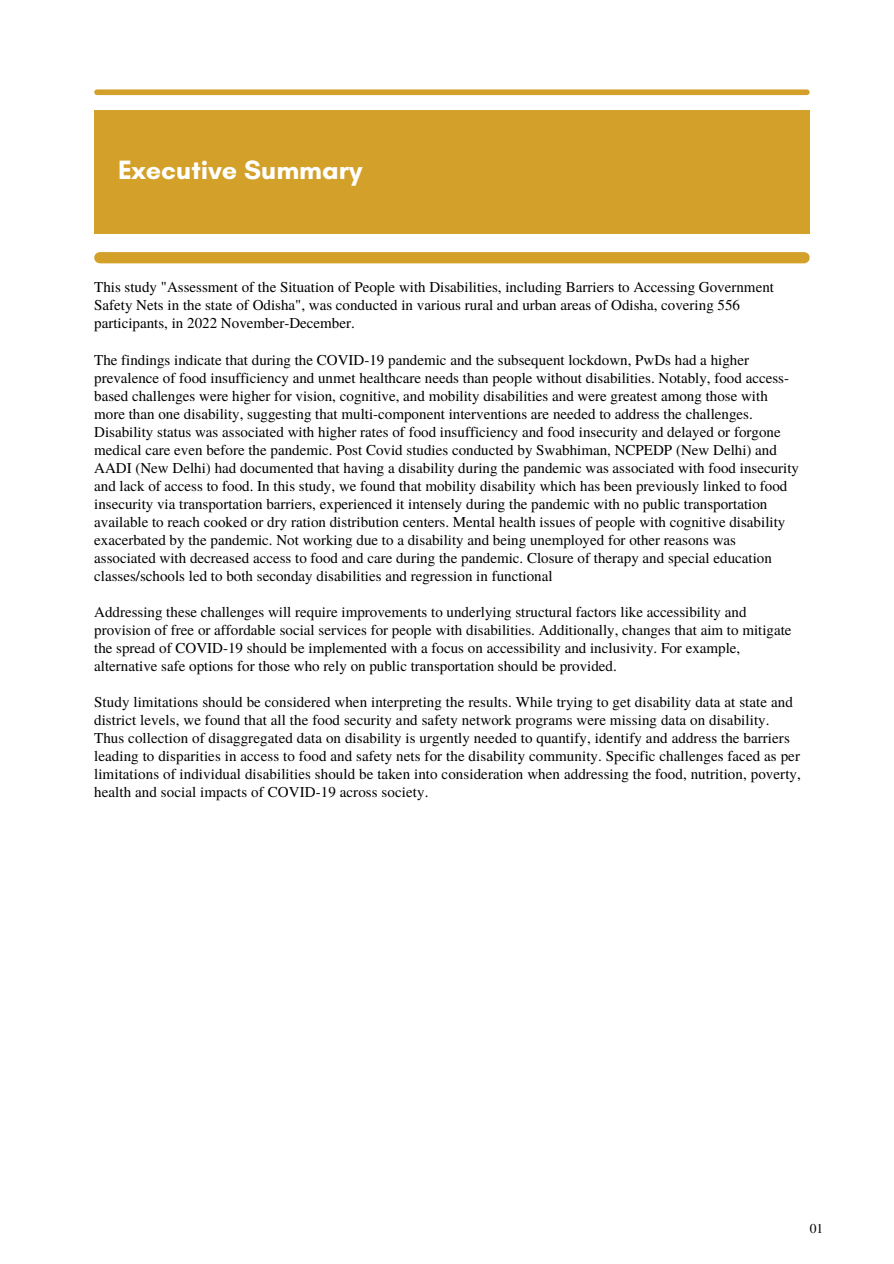
<style>
.page{position:relative;width:894px;height:1264px;background:#fff}
.page>*{position:absolute;margin:0;border:0;box-sizing:border-box;transform-origin:0 0}
.t1{font:700 27px "Glacial Indifference";color:#fff}
.t2{font:15px/18px "Te X Gyre Termes";color:#000}
.t3{font:13.5px "Te X Gyre Termes";color:#000}
</style>
<div class="page">
<div style="left:94px;top:109px;width:715px;height:124px;background:#d3a029"></div>
<div style="left:97px;top:89px;width:709px;height:6px;background:#d3a029"></div>
<div style="left:100px;top:252px;width:703px;height:11px;background:#d3a029"></div>
<p class="t1" style="left:118px;top:153px;width:246px">Executive Summary</p>
<p class="t2" style="left:94px;top:277px;width:681px">This study "Assessment of the Situation of People with Disabilities, including Barriers to Accessing Government<br>Safety Nets in the state of Odisha", was conducted in various rural and urban areas of Odisha, covering 556 participants, in 2022 November-December.</p>
<p class="t2" style="left:94px;top:350px;width:706px">The findings indicate that during the COVID-19 pandemic and the subsequent lockdown, PwDs had a higher prevalence of food insufficiency and unmet healthcare needs than people without disabilities. Notably, food access&shy;based challenges were higher for vision, cognitive, and mobility disabilities and were greatest among those with more than one disability, suggesting that multi-component interventions are needed to address the challenges.<br>Disability status was associated with higher rates of food insufficiency and food insecurity and delayed or forgone medical care even before the pandemic. Post Covid studies conducted by Swabhiman, NCPEDP (New Delhi) and AADI (New Delhi) had documented that having a disability during the pandemic was associated with food insecurity and lack of access to food. In this study, we found that mobility disability which has been previously linked to food insecurity via transportation barriers, experienced it intensely during the pandemic with no public transportation available to reach cooked or dry ration distribution centers. Mental health issues of people with cognitive disability exacerbated by the pandemic. Not working due to a disability and being unemployed for other reasons was associated with decreased access to food and care during the pandemic. Closure of therapy and special education classes/schools led to both seconday disabilities and regression in functional</p>
<p class="t2" style="left:94px;top:602px;width:698px">Addressing these challenges will require improvements to underlying structural factors like accessibility and provision of free or affordable social services for people with disabilities. Additionally, changes that aim to mitigate the spread of COVID-19 should be implemented with a focus on accessibility and inclusivity. For example, alternative safe options for those who rely on public transportation should be provided.</p>
<p class="t2" style="left:94px;top:692px;width:708px">Study limitations should be considered when interpreting the results. While trying to get disability data at state and district levels, we found that all the food security and safety network programs were missing data on disability.<br>Thus collection of disaggregated data on disability is urgently needed to quantify, identify and address the barriers leading to disparities in access to food and safety nets for the disability community. Specific challenges faced as per limitations of individual disabilities should be taken into consideration when addressing the food, nutrition, poverty, health and social impacts of COVID-19 across society.</p>
<p class="t3" style="left:809px;top:1218px;width:15px">01</p>
</div>
